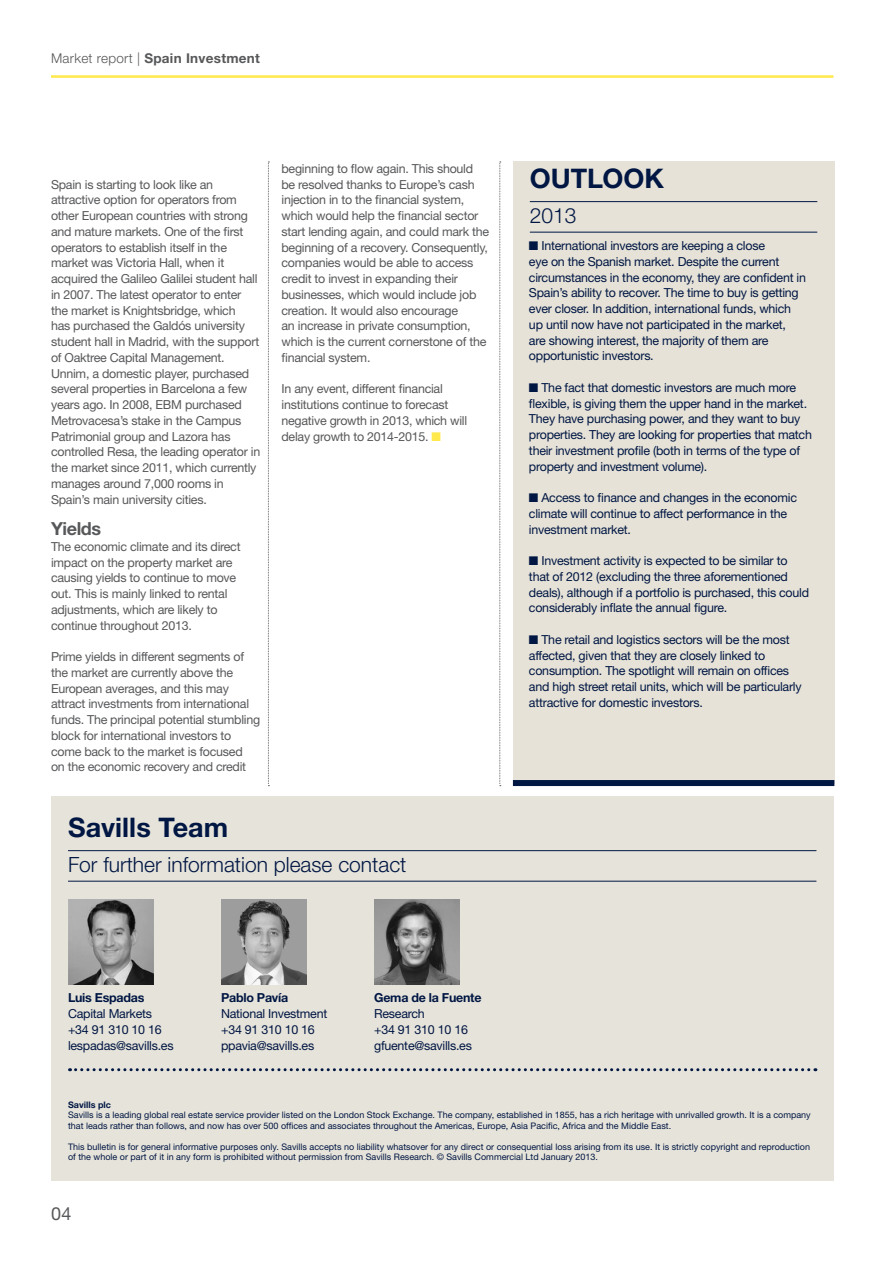
<style>
.page{position:relative;width:893px;height:1263px;background:#fff}
.page>*{position:absolute;margin:0;border:0;box-sizing:border-box;transform-origin:0 0}
.H_BoxoutHeadline{font:700 27px "Helvetica Neue LT Std";color:#001643}
.H_BoxoutStrap{font:300 21px "Helvetica Neue LT Std";color:#001643}
.H_Body{font:700 18px "Helvetica Neue LT Std";letter-spacing:-.02em;color:#57585a}
.t1{font:18px "Helvetica Neue LT Std";color:#57585a}
.t2{font:700 13.5px "Helvetica Neue LT Std";letter-spacing:.02em;color:#57585a}
.H_Body-2{font:12.45px/15.8px "Helvetica Neue LT Std";letter-spacing:-.02em;color:#57585a}
.H_Body-3{font:12.45px/15.8px "Helvetica Neue LT Std";letter-spacing:-.02em;color:#001643}
.t3{font:700 12.45px "Helvetica Neue LT Std";letter-spacing:-.02em;color:#001643}
.t4{font:9px "Helvetica Neue LT Std";color:#001643}
.t5{font:700 9px "Helvetica Neue LT Std";color:#001643}
.s1{font-weight:300}
.s2{color:#ffe94d}
</style>
<div class="page">
<hr style="left:51px;top:75px;width:782px;height:3px;background:#ffe94d">
<svg style="left:499px;top:162px;width:2px;height:624px"></svg>
<div style="left:513px;top:162px;width:321px;height:622px;background:#e6e2d7"></div>
<hr style="left:530px;top:201px;width:287px;height:1px;background:#001643">
<hr style="left:530px;top:232px;width:287px;height:1px;background:#001643">
<div style="left:513px;top:780px;width:321px;height:6px;background:#001643"></div>
<div style="left:51px;top:796px;width:782px;height:385px;background:#e6e3da"></div>
<hr style="left:68px;top:850px;width:748px;height:1px;background:#001643">
<hr style="left:68px;top:881px;width:748px;height:1px;background:#001643">
<svg style="left:70px;top:1068px;width:746px;height:3px"></svg>
<img style="left:68px;top:900px;width:85px;height:85px">
<img style="left:221px;top:900px;width:85px;height:85px">
<img style="left:374px;top:900px;width:85px;height:85px">
<svg style="left:268px;top:162px;width:1px;height:624px"></svg>
<p class="t2" style="left:51px;top:50px;width:210px"><span class="s1">Market report |</span> Spain Investment</p>
<p class="H_Body-2" style="left:51px;top:176px;width:211px">Spain is starting to look like an attractive option for operators from other European countries with strong and mature markets. One of the first operators to establish itself in the market was Victoria Hall, when it acquired the Galileo Galilei student hall in 2007. The latest operator to enter the market is Knightsbridge, which<br>has purchased the Galdós university student hall in Madrid, with the support of Oaktree Capital Management.<br>Unnim, a domestic player, purchased several properties in Barcelona a few years ago. In 2008, EBM purchased Metrovacesa’s stake in the Campus Patrimonial group and Lazora has controlled Resa, the leading operator in the market since 2011, which currently manages around 7,000 rooms in Spain’s main university cities.</p>
<p class="H_Body" style="left:51px;top:517px;width:52px">Yields</p>
<p class="H_Body-2" style="left:51px;top:538px;width:191px">The economic climate and its direct impact on the property market are causing yields to continue to move out. This is mainly linked to rental adjustments, which are likely to continue throughout 2013.</p>
<p class="H_Body-2" style="left:51px;top:649px;width:211px">Prime yields in different segments of the market are currently above the European averages, and this may attract investments from international funds. The principal potential stumbling block for international investors to come back to the market is focused<br>on the economic recovery and credit</p>
<p class="H_Body-2" style="left:281px;top:160px;width:209px">beginning to flow again. This should be resolved thanks to Europe’s cash injection in to the financial system, which would help the financial sector start lending again, and could mark the beginning of a recovery. Consequently, companies would be able to access credit to invest in expanding their businesses, which would include job creation. It would also encourage<br>an increase in private consumption, which is the current cornerstone of the financial system.</p>
<p class="H_Body-2" style="left:281px;top:381px;width:187px">In any event, different financial institutions continue to forecast negative growth in 2013, which will delay growth to 2014-2015. <span class="s2">■</span></p>
<p class="H_BoxoutHeadline" style="left:68px;top:811px;width:162px">Savills Team</p>
<p class="H_BoxoutStrap" style="left:68px;top:852px;width:340px">For further information please contact</p>
<p class="H_BoxoutHeadline" style="left:530px;top:162px;width:136px">OUTLOOK</p>
<p class="H_BoxoutStrap" style="left:530px;top:203px;width:48px">2013</p>
<p class="H_Body-3" style="left:529px;top:238px;width:279px">■ International investors are keeping a close<br>eye on the Spanish market. Despite the current circumstances in the economy, they are confident in Spain’s ability to recover. The time to buy is getting ever closer. In addition, international funds, which up until now have not participated in the market,<br>are showing interest, the majority of them are opportunistic investors.</p>
<p class="H_Body-3" style="left:529px;top:379px;width:284px">■ The fact that domestic investors are much more flexible, is giving them the upper hand in the market.<br>They have purchasing power, and they want to buy properties. They are looking for properties that match their investment profile (both in terms of the type of property and investment volume).</p>
<p class="H_Body-3" style="left:529px;top:490px;width:270px">■ Access to finance and changes in the economic climate will continue to affect performance in the investment market.</p>
<p class="H_Body-3" style="left:529px;top:553px;width:282px">■ Investment activity is expected to be similar to that of 2012 (excluding the three aforementioned deals), although if a portfolio is purchased, this could considerably inflate the annual figure.</p>
<p class="H_Body-3" style="left:529px;top:631px;width:274px">■ The retail and logistics sectors will be the most affected, given that they are closely linked to consumption. The spotlight will remain on offices and high street retail units, which will be particularly attractive for domestic investors.</p>
<p class="t3" style="left:68px;top:990px;width:78px">Luis Espadas</p>
<p class="H_Body-3" style="left:68px;top:1005px;width:86px">Capital Markets</p>
<p class="H_Body-3" style="left:68px;top:1021px;width:95px">+34 91 310 10 16</p>
<p class="H_Body-3" style="left:68px;top:1037px;width:107px">lespadas@savills.es</p>
<p class="t3" style="left:221px;top:990px;width:69px">Pablo Pavía</p>
<p class="H_Body-3" style="left:221px;top:1005px;width:108px">National Investment</p>
<p class="H_Body-3" style="left:221px;top:1021px;width:95px">+34 91 310 10 16</p>
<p class="H_Body-3" style="left:221px;top:1037px;width:95px">ppavia@savills.es</p>
<p class="t3" style="left:374px;top:990px;width:109px">Gema de la Fuente</p>
<p class="H_Body-3" style="left:374px;top:1005px;width:52px">Research</p>
<p class="H_Body-3" style="left:374px;top:1021px;width:95px">+34 91 310 10 16</p>
<p class="H_Body-3" style="left:374px;top:1037px;width:99px">gfuente@savills.es</p>
<p class="t5" style="left:68px;top:1099px;width:44px">Savills plc</p>
<p class="t4" style="left:68px;top:1109px;width:744px">Savills is a leading global real estate service provider listed on the London Stock Exchange. The company, established in 1855, has a rich heritage with unrivalled growth. It is a company</p>
<p class="t4" style="left:68px;top:1120px;width:605px">that leads rather than follows, and now has over 500 offices and associates throughout the Americas, Europe, Asia Pacific, Africa and the Middle East.</p>
<p class="t4" style="left:68px;top:1141px;width:743px">This bulletin is for general informative purposes only. Savills accepts no liability whatsover for any direct or consequential loss arising from its use. It is strictly copyright and reproduction</p>
<p class="t4" style="left:68px;top:1151px;width:531px">of the whole or part of it in any form is prohibited without permission from Savills Research. © Savills Commercial Ltd January 2013.</p>
<p class="t1" style="left:51px;top:1203px;width:22px">04</p>
</div>
